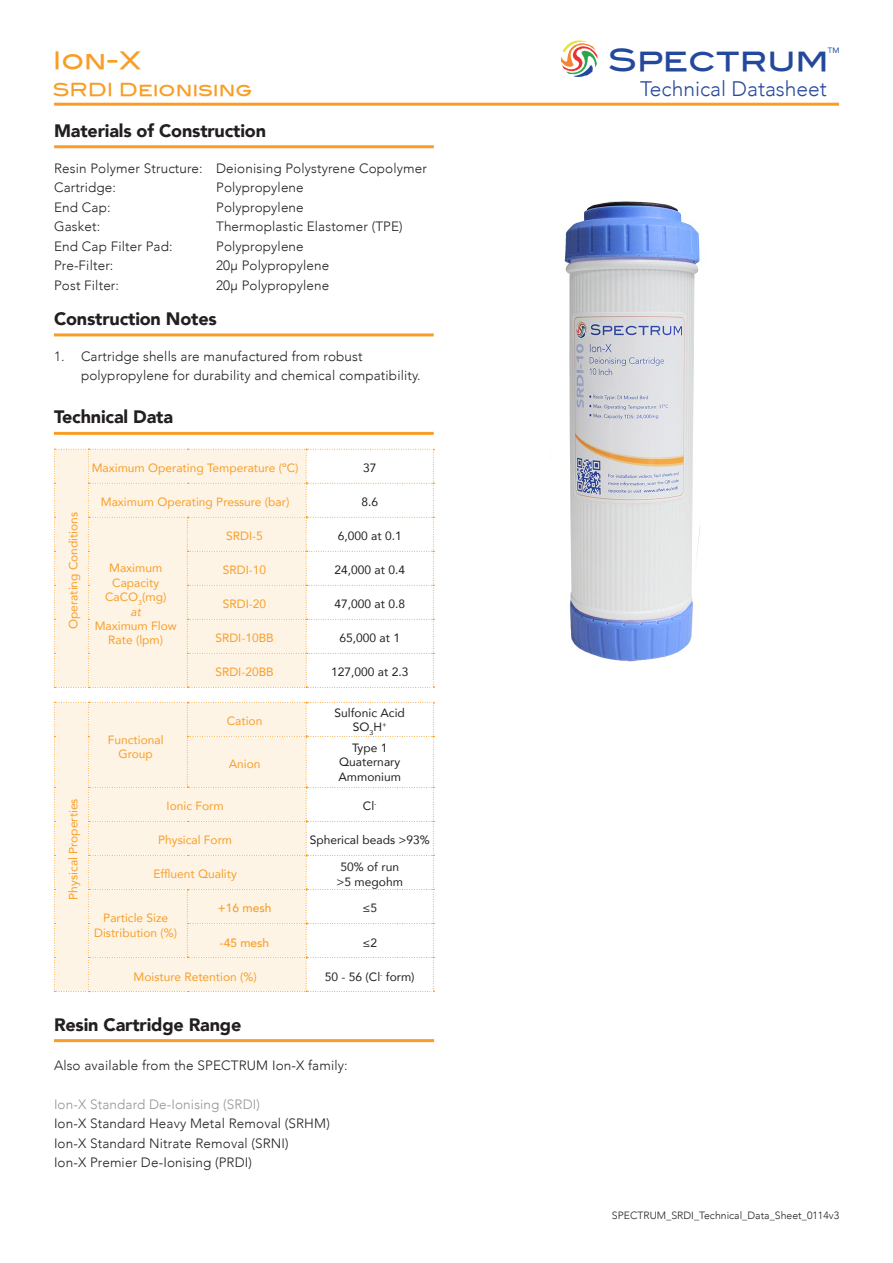
<style>
.page{position:relative;width:893px;height:1263px;background:#fff}
.page>*{position:absolute;margin:0;border:0;box-sizing:border-box;transform-origin:0 0}
.t1{font:30.9px "Blair Md ITCTT Medium";color:#24499c}
.t2{font:24px "Blair Md ITCTT Medium";color:#f89e26}
.t3{font:300 21px "Avenir";color:#2a4a9c}
.Filters_Headers{font:900 18px "Avenir";letter-spacing:-.01em;color:#231f20}
.t4{font:18px "Blair Md ITCTT Medium";color:#f89e26}
.t5{font:300 13.5px/19.5px "Avenir";letter-spacing:.01em;color:#231f20}
.t6{font:300 13.5px "Avenir";letter-spacing:.01em;color:#939598}
.t7{font:12px/14.4px "Avenir";color:#f89e26;text-align:center}
.t8{font:12px "Avenir";color:#231f20}
.t9{font:500 12px "Avenir";color:#f89e26}
.t10{font:italic 12px "Avenir";color:#f89e26}
.t11{font:300 10.5px "Avenir";color:#231f20}
.t12{font:7.8px "Avenir";color:#194b9b}
</style>
<div class="page">
<hr style="left:54px;top:333px;width:380px;height:3px;background:#f89e26">
<hr style="left:54px;top:145px;width:380px;height:3px;background:#f89e26">
<hr style="left:54px;top:1039px;width:380px;height:3px;background:#f89e26">
<hr style="left:54px;top:103px;width:785px;height:3px;background:#f89e26">
<hr style="left:54px;top:432px;width:380px;height:3px;background:#f89e26">
<svg style="left:54px;top:449px;width:380px;height:239px"></svg>
<svg style="left:54px;top:702px;width:380px;height:290px"></svg>
<svg style="left:561px;top:40px;width:36px;height:37px"></svg>
<img style="left:563px;top:201px;width:137px;height:461px">
<p class="t2" style="left:53px;top:41px;width:90px">Ion-X</p>
<p class="t4" style="left:53px;top:75px;width:201px">SRDI Deionising</p>
<p class="Filters_Headers" style="left:54px;top:115px;width:213px">Materials of Construction</p>
<p class="t5" style="left:54px;top:158px;width:374px">Resin Polymer Structure: Deionising Polystyrene Copolymer</p>
<p class="t5" style="left:54px;top:178px;width:63px">Cartridge:</p>
<p class="t5" style="left:216px;top:178px;width:89px">Polypropylene</p>
<p class="t5" style="left:54px;top:197px;width:58px">End Cap:</p>
<p class="t5" style="left:216px;top:197px;width:89px">Polypropylene</p>
<p class="t5" style="left:54px;top:217px;width:48px">Gasket:</p>
<p class="t5" style="left:216px;top:217px;width:188px">Thermoplastic Elastomer (TPE)</p>
<p class="t5" style="left:54px;top:236px;width:120px">End Cap Filter Pad:</p>
<p class="t5" style="left:216px;top:236px;width:89px">Polypropylene</p>
<p class="t5" style="left:54px;top:256px;width:61px">Pre-Filter:</p>
<p class="t5" style="left:216px;top:256px;width:115px">20µ Polypropylene</p>
<p class="t5" style="left:54px;top:275px;width:67px">Post Filter:</p>
<p class="t5" style="left:216px;top:275px;width:115px">20µ Polypropylene</p>
<p class="Filters_Headers" style="left:54px;top:303px;width:164px">Construction Notes</p>
<p class="t5" style="left:81px;top:347px;width:341px;text-indent:-27px">1. Cartridge shells are manufactured from robust polypropylene for durability and chemical compatibility.</p>
<p class="Filters_Headers" style="left:54px;top:402px;width:121px">Technical Data</p>
<p class="t7" style="left:66px;top:629px;width:119px;rotate:-90deg">Operating Conditions</p>
<p class="t7" style="left:66px;top:900px;width:103px;rotate:-90deg">Physical Properties</p>
<p class="t7" style="left:92px;top:460px;width:208px">Maximum Operating Temperature (ºC)</p>
<p class="t8" style="left:363px;top:458px;width:15px">37</p>
<p class="t7" style="left:101px;top:494px;width:190px">Maximum Operating Pressure (bar)</p>
<p class="t8" style="left:361px;top:492px;width:18px">8.6</p>
<p class="t7" style="left:109px;top:561px;width:55px">Maximum</p>
<p class="t7" style="left:105px;top:575px;width:63px">Capacity<br>CaCO<sub>3</sub>(mg)</p>
<p class="t10" style="left:130px;top:604px;width:12px">at</p>
<p class="t7" style="left:95px;top:618px;width:84px">Maximum Flow<br>Rate (lpm)</p>
<p class="t7" style="left:108px;top:732px;width:57px">Functional<br>Group</p>
<p class="t7" style="left:226px;top:529px;width:38px">SRDI-5</p>
<p class="t8" style="left:338px;top:526px;width:65px">6,000 at 0.1</p>
<p class="t7" style="left:223px;top:563px;width:45px">SRDI-10</p>
<p class="t8" style="left:334px;top:560px;width:72px">24,000 at 0.4</p>
<p class="t7" style="left:223px;top:597px;width:45px">SRDI-20</p>
<p class="t8" style="left:334px;top:594px;width:72px">47,000 at 0.8</p>
<p class="t7" style="left:215px;top:631px;width:60px">SRDI-10BB</p>
<p class="t8" style="left:339px;top:628px;width:62px">65,000 at 1</p>
<p class="t7" style="left:215px;top:665px;width:60px">SRDI-20BB</p>
<p class="t8" style="left:331px;top:662px;width:79px">127,000 at 2.3</p>
<p class="t7" style="left:227px;top:714px;width:37px">Cation</p>
<p class="t7" style="left:229px;top:756px;width:33px">Anion</p>
<p class="t8" style="left:335px;top:703px;width:72px">Sulfonic Acid</p>
<p class="t8" style="left:353px;top:717px;width:35px">SO<sub>3</sub>H<sup>+</sup></p>
<p class="t8" style="left:352px;top:738px;width:37px">Type 1</p>
<p class="t8" style="left:339px;top:753px;width:62px">Quaternary</p>
<p class="t8" style="left:338px;top:767px;width:64px">Ammonium</p>
<p class="t7" style="left:167px;top:799px;width:59px">Ionic Form</p>
<p class="t8" style="left:363px;top:797px;width:15px">Cl<sup>-</sup></p>
<p class="t7" style="left:158px;top:833px;width:76px">Physical Form</p>
<p class="t8" style="left:310px;top:831px;width:122px">Spherical beads &gt;93%</p>
<p class="t7" style="left:153px;top:867px;width:85px">Effluent Quality</p>
<p class="t8" style="left:340px;top:857px;width:60px">50% of run</p>
<p class="t8" style="left:337px;top:872px;width:68px">&gt;5 megohm</p>
<p class="t9" style="left:218px;top:898px;width:55px">+16 mesh</p>
<p class="t8" style="left:362px;top:899px;width:16px">≤5</p>
<p class="t9" style="left:220px;top:932px;width:51px">-45 mesh</p>
<p class="t8" style="left:362px;top:933px;width:16px">≤2</p>
<p class="t7" style="left:133px;top:969px;width:125px">Moisture Retention (%)</p>
<p class="t8" style="left:325px;top:967px;width:91px">50 - 56 (Cl<sup>-</sup> form)</p>
<p class="t7" style="left:94px;top:910px;width:85px">Particle Size<br>Distribution (%)</p>
<p class="Filters_Headers" style="left:54px;top:1009px;width:189px">Resin Cartridge Range</p>
<p class="t5" style="left:54px;top:1055px;width:295px">Also available from the SPECTRUM Ion-X family:</p>
<p class="t6" style="left:54px;top:1096px;width:207px">Ion-X Standard De-Ionising (SRDI)</p>
<p class="t5" style="left:54px;top:1114px;width:277px">Ion-X Standard Heavy Metal Removal (SRHM)</p>
<p class="t5" style="left:54px;top:1133px;width:236px">Ion-X Standard Nitrate Removal (SRNI)</p>
<p class="t5" style="left:54px;top:1153px;width:200px">Ion-X Premier De-Ionising (PRDI)</p>
<p class="t1" style="left:608px;top:34px;width:222px">Spectrum</p>
<p class="t12" style="left:828px;top:44px;width:13px">TM</p>
<p class="t3" style="left:640px;top:76px;width:188px">Technical Datasheet</p>
<p class="t11" style="left:612px;top:1209px;width:229px">SPECTRUM_SRDI_Technical_Data_Sheet_0114v3</p>
</div>
